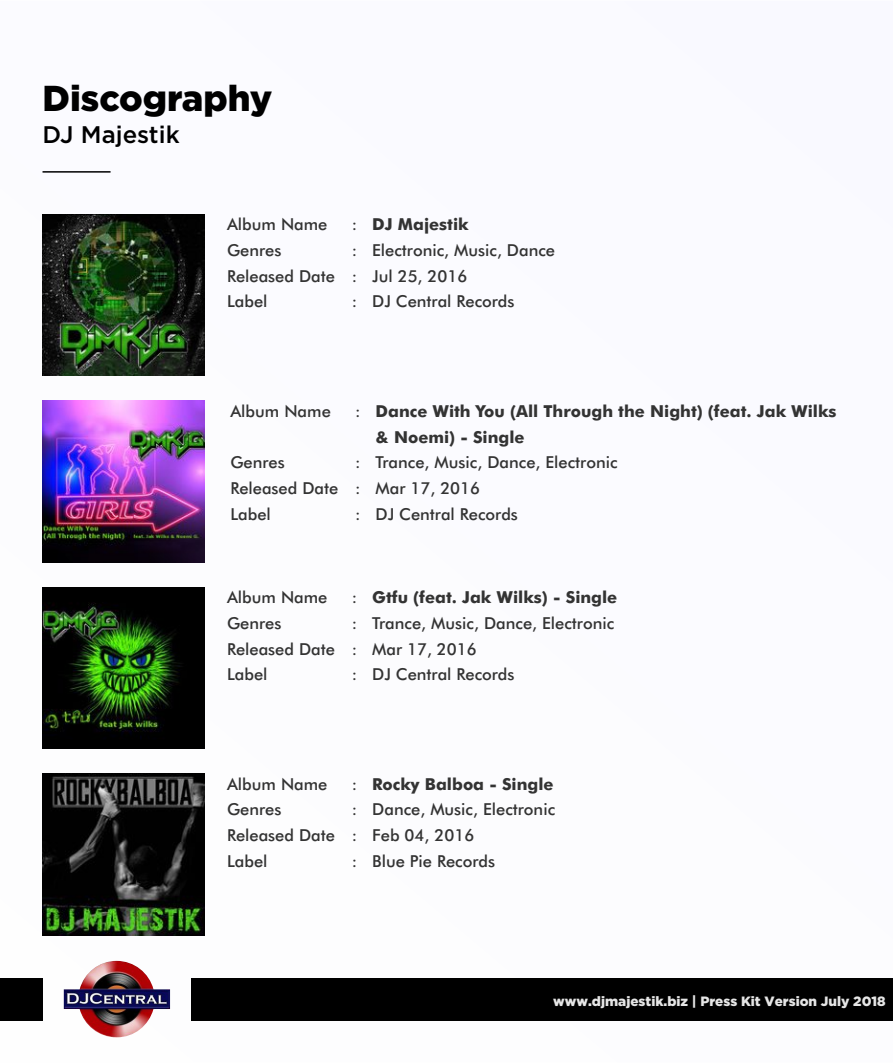
<style>
.page{position:relative;width:893px;height:1063px;background:#fff}
.page>*{position:absolute;margin:0;border:0;box-sizing:border-box;transform-origin:0 0}
.t1{font:900 36px "Gotham";color:#000}
.t2{font:500 24px "Gotham";color:#000}
.t3{font:500 16.5px/25.7px "Futura BT";color:#333}
.t4{font:700 16.5px/25.8px "Futura BT";color:#333}
.t5{font:900 13.5px "Gotham";color:#e6e6e6}
.s1{font-weight:500}
</style>
<div class="page">
<img style="left:43px;top:214px;width:161px;height:162px">
<img style="left:43px;top:401px;width:161px;height:161px">
<img style="left:43px;top:587px;width:161px;height:162px">
<img style="left:43px;top:774px;width:161px;height:161px">
<hr style="left:43px;top:171px;width:68px;height:2px;background:#000">
<div style="left:191px;top:978px;width:702px;height:42px;background:#000"></div>
<div style="left:0;top:978px;width:43px;height:42px;background:#000"></div>
<img style="left:80px;top:961px;width:73px;height:76px">
<h1 class="t1" style="left:43px;top:83px;width:231px">Discography</h1>
<h2 class="t2" style="left:43px;top:124px;width:139px">DJ Majestik</h2>
<p class="t3" style="left:227px;top:213px;width:102px">Album Name</p>
<p class="t4" style="left:352px;top:213px;width:118px"><span class="s1">:</span> DJ Majestik</p>
<p class="t3" style="left:227px;top:239px;width:56px">Genres</p>
<p class="t3" style="left:227px;top:239px;width:330px;text-indent:125px">: Electronic, Music, Dance<br>Released Date : Jul 25, 2016<br>Label</p>
<p class="t3" style="left:352px;top:290px;width:164px">: DJ Central Records</p>
<p class="t3" style="left:230px;top:400px;width:102px">Album Name</p>
<p class="t4" style="left:375px;top:400px;width:463px;text-indent:-20px"><span class="s1">:</span> Dance With You (All Through the Night) (feat. Jak Wilks &amp; Noemi) - Single</p>
<p class="t3" style="left:230px;top:451px;width:56px">Genres</p>
<p class="t3" style="left:230px;top:451px;width:389px;text-indent:125px">: Trance, Music, Dance, Electronic<br>Released Date : Mar 17, 2016<br>Label</p>
<p class="t3" style="left:355px;top:503px;width:164px">: DJ Central Records</p>
<p class="t3" style="left:227px;top:586px;width:102px">Album Name</p>
<p class="t4" style="left:352px;top:586px;width:267px"><span class="s1">:</span> Gtfu (feat. Jak Wilks) - Single</p>
<p class="t3" style="left:227px;top:612px;width:56px">Genres</p>
<p class="t3" style="left:227px;top:612px;width:389px;text-indent:125px">: Trance, Music, Dance, Electronic<br>Released Date : Mar 17, 2016<br>Label</p>
<p class="t3" style="left:352px;top:663px;width:164px">: DJ Central Records</p>
<p class="t3" style="left:227px;top:773px;width:102px">Album Name</p>
<p class="t4" style="left:352px;top:773px;width:203px"><span class="s1">:</span> Rocky Balboa - Single</p>
<p class="t3" style="left:227px;top:798px;width:56px">Genres</p>
<p class="t3" style="left:227px;top:798px;width:330px;text-indent:125px">: Dance, Music, Electronic<br>Released Date : Feb 04, 2016<br>Label</p>
<p class="t3" style="left:352px;top:850px;width:145px">: Blue Pie Records</p>
<p class="t5" style="left:553px;top:992px;width:334px">www.djmajestik.biz | Press Kit Version July 2018</p>
</div>
